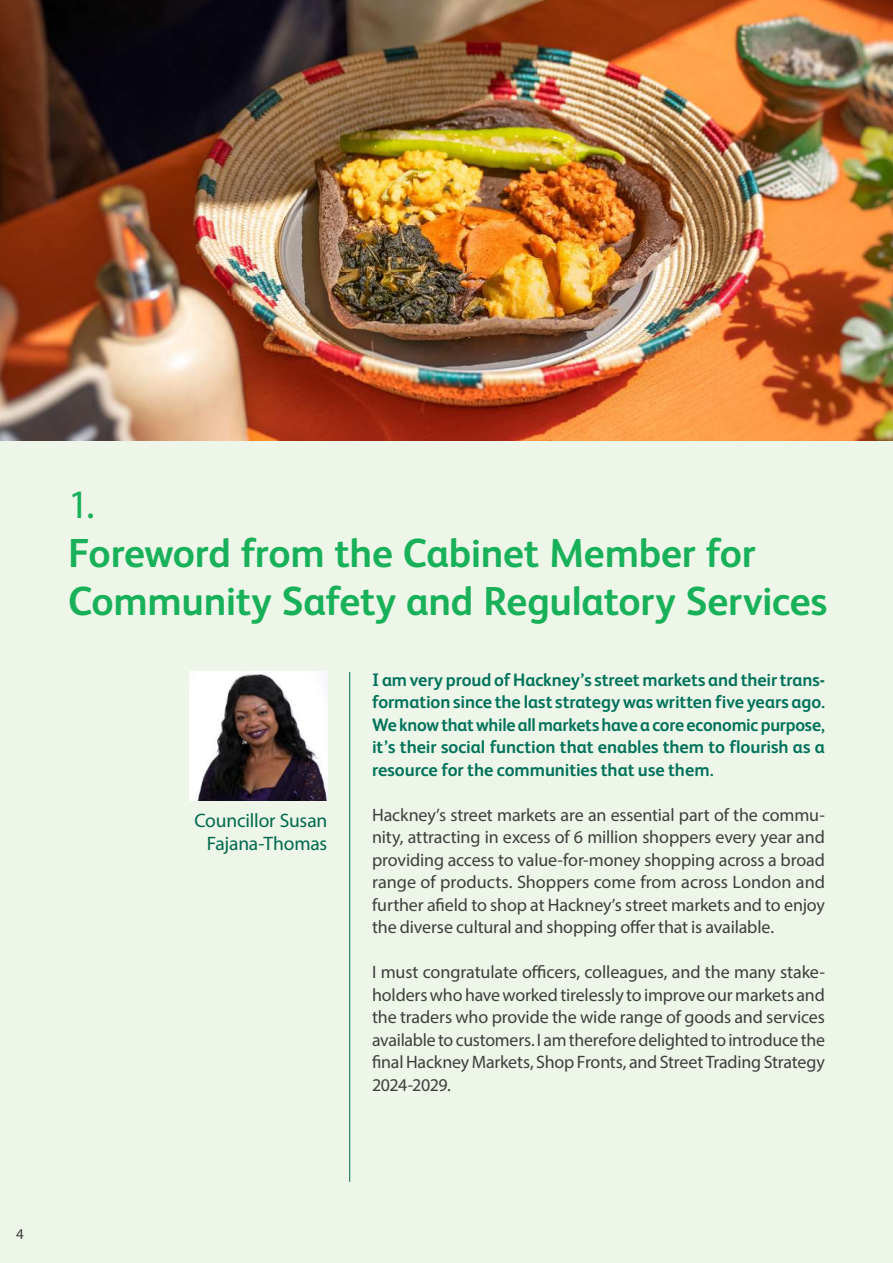
<style>
.page{position:relative;width:893px;height:1263px;background:#edf6e8}
.page>*{position:absolute;margin:0;border:0;box-sizing:border-box;transform-origin:0 0}
.t1{font:700 40.5px/48.6px "FS Albert";letter-spacing:-.01em;color:#18b059}
.t2{font:40.5px "Myriad Pro";color:#18b059}
.t3{font:19.5px/23.4px "Myriad Pro";letter-spacing:-.01em;color:#00694f;text-align:right}
.t4{font:18px/22.5px "Myriad Pro";letter-spacing:-.01em;color:#3e3e3f;text-align:justify}
.t5{font:700 18px/22.5px "FS Albert";letter-spacing:-.005em;color:#00725b;text-align:justify}
.t6{font:15px "Myriad Pro";color:#3e3e3f}
</style>
<div class="page">
<img style="left:0;top:0;width:893px;height:440px">
<img style="left:189px;top:672px;width:138px;height:128px">
<hr style="left:349px;top:672px;width:1px;height:510px;background:#00694f">
<h1 class="t2" style="left:68px;top:479px;width:28px">1.</h1>
<h1 class="t1" style="left:68px;top:528px;width:761px">Foreword from the Cabinet Member for<br>Community Safety and Regulatory Services</h1>
<p class="t3" style="left:194px;top:808px;width:134px">Councillor Susan<br>Fajana-Thomas</p>
<p class="t5" style="left:372px;top:668px;width:454px">I am very proud of Hackney’s street markets and their trans&shy;formation since the last strategy was written five years ago.<br>We know that while all markets have a core economic purpose, it’s their social function that enables them to flourish as a resource for the communities that use them.</p>
<p class="t4" style="left:372px;top:803px;width:454px">Hackney’s street markets are an essential part of the commu&shy;nity, attracting in excess of 6 million shoppers every year and providing access to value-for-money shopping across a broad range of products. Shoppers come from across London and further afield to shop at Hackney’s street markets and to enjoy the diverse cultural and shopping offer that is available.</p>
<p class="t4" style="left:372px;top:961px;width:454px">I must congratulate officers, colleagues, and the many stake&shy;holders who have worked tirelessly to improve our markets and the traders who provide the wide range of goods and services available to customers. I am therefore delighted to introduce the final Hackney Markets, Shop Fronts, and Street Trading Strategy 2024-2029.</p>
<p class="t6" style="left:16px;top:1225px;width:9px">4</p>
</div>
